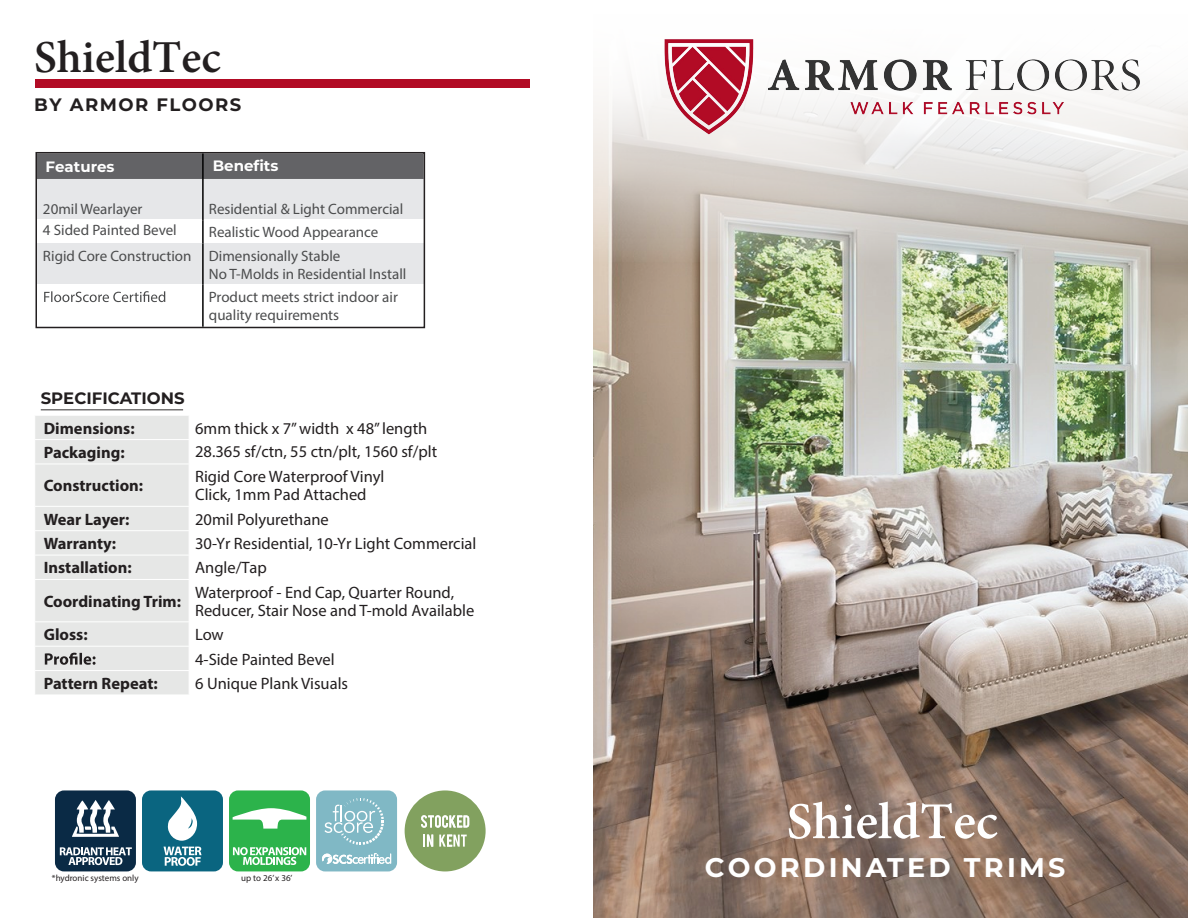
<style>
.page{position:relative;width:1188px;height:918px;background:#fff}
.page>*{position:absolute;margin:0;border:0;box-sizing:border-box;transform-origin:0 0}
.t1{font:700 51px "Adobe Hebrew";color:#fff}
.t2{font:700 45px "Adobe Hebrew";color:#231f20}
.t3{font:700 27px "Montserrat";letter-spacing:.12em;color:#fff}
.t4{font:700 18px "Montserrat";letter-spacing:.085em;color:#231f20}
.t5{font:16.5px/18px "Myriad Pro";color:#231f20}
.t6{font:700 16.5px "Myriad Pro";color:#231f20}
.t7{font:700 16.5px "Montserrat";color:#231f20}
.t8{font:15px/21px "Myriad Pro";color:#4b4c4d}
.t9{font:700 15px "Montserrat";color:#fff}
.t10{font:9px "Myriad Pro";color:#231f20}
</style>
<div class="page">
<img style="left:594px;top:261px;width:594px;height:657px">
<svg style="left:594px;top:78px;width:594px;height:183px;background:#d0ccc5"></svg>
<hr style="left:41px;top:409px;width:142px;height:1px;background:#231f20">
<div style="left:35px;top:416px;width:154px;height:279px;background:#e6e7e6"></div>
<div style="left:36px;top:178px;width:389px;height:41px;background:#e6e7e9"></div>
<div style="left:36px;top:243px;width:389px;height:41px;background:#e6e7e9"></div>
<div style="left:38px;top:155px;width:384px;height:24px;background:#636366"></div>
<hr style="left:202px;top:153px;width:2px;height:26px;background:#000">
<hr style="left:202px;top:179px;width:2px;height:41px;background:#000">
<hr style="left:202px;top:220px;width:2px;height:23px;background:#000">
<hr style="left:202px;top:243px;width:2px;height:42px;background:#000">
<hr style="left:202px;top:285px;width:2px;height:42px;background:#000">
<svg style="left:44px;top:291px;width:121px;height:11px"></svg>
<div style="left:35px;top:152px;width:390px;height:176px;border:2px solid #231f20"></div>
<div style="left:405px;top:790px;width:81px;height:81px;background:#82a15f;border-radius:50%"></div>
<svg style="left:421px;top:815px;width:48px;height:13px"></svg>
<svg style="left:424px;top:835px;width:9px;height:12px"></svg>
<svg style="left:439px;top:835px;width:28px;height:12px"></svg>
<div style="left:229px;top:790px;width:81px;height:81px;background:#2cb34b;border-radius:9px"></div>
<svg style="left:233px;top:847px;width:73px;height:18px"></svg>
<svg style="left:233px;top:808px;width:73px;height:21px"></svg>
<div style="left:142px;top:790px;width:81px;height:81px;background:#0a6580;border-radius:9px"></div>
<svg style="left:164px;top:847px;width:38px;height:19px"></svg>
<svg style="left:168px;top:796px;width:29px;height:45px"></svg>
<div style="left:55px;top:790px;width:81px;height:81px;background:#0a2a45;border-radius:9px"></div>
<svg style="left:60px;top:847px;width:72px;height:18px"></svg>
<svg style="left:72px;top:800px;width:47px;height:37px"></svg>
<div style="left:316px;top:790px;width:81px;height:81px;background:#80b8c5;border-radius:9px"></div>
<svg style="left:324px;top:798px;width:60px;height:47px"></svg>
<svg style="left:322px;top:853px;width:69px;height:11px"></svg>
<div style="left:35px;top:79px;width:495px;height:9px;background:#b20b25"></div>
<img style="left:647px;top:39px;width:515px;height:117px">
<h2 class="t2" style="left:34px;top:30px;width:188px">ShieldTec</h2>
<p class="t4" style="left:34px;top:91px;width:209px">BY ARMOR FLOORS</p>
<p class="t9" style="left:46px;top:156px;width:71px">Features</p>
<p class="t9" style="left:213px;top:155px;width:67px">Benefits</p>
<p class="t8" style="left:43px;top:198px;width:135px">20mil Wearlayer<br>4 Sided Painted Bevel</p>
<p class="t8" style="left:209px;top:198px;width:196px">Residential &amp; Light Commercial</p>
<p class="t8" style="left:209px;top:222px;width:171px">Realistic Wood Appearance</p>
<p class="t8" style="left:43px;top:245px;width:299px">Rigid Core Construction Dimensionally Stable</p>
<p class="t8" style="left:209px;top:262px;width:199px;line-height:23.2px">No T-Molds in Residential Install<br>Product meets strict indoor air</p>
<p class="t8" style="left:209px;top:304px;width:132px">quality requirements</p>
<p class="t7" style="left:41px;top:387px;width:145px">SPECIFICATIONS</p>
<p class="t6" style="left:44px;top:417px;width:92px">Dimensions:</p>
<p class="t5" style="left:195px;top:419px;width:234px">6mm thick x 7” width x 48” length</p>
<p class="t6" style="left:44px;top:442px;width:82px">Packaging:</p>
<p class="t5" style="left:195px;top:442px;width:244px">28.365 sf/ctn, 55 ctn/plt, 1560 sf/plt</p>
<p class="t6" style="left:44px;top:475px;width:101px">Construction:</p>
<p class="t5" style="left:195px;top:468px;width:191px">Rigid Core Waterproof Vinyl<br>Click, 1mm Pad Attached</p>
<p class="t6" style="left:44px;top:508px;width:87px">Wear Layer:</p>
<p class="t5" style="left:195px;top:510px;width:135px">20mil Polyurethane</p>
<p class="t6" style="left:44px;top:533px;width:74px">Warranty:</p>
<p class="t5" style="left:195px;top:534px;width:283px">30-Yr Residential, 10-Yr Light Commercial</p>
<p class="t6" style="left:44px;top:557px;width:90px">Installation:</p>
<p class="t5" style="left:195px;top:559px;width:73px">Angle/Tap</p>
<p class="t6" style="left:44px;top:591px;width:139px">Coordinating Trim:</p>
<p class="t5" style="left:195px;top:583px;width:281px">Waterproof - End Cap, Quarter Round,<br>Reducer, Stair Nose and T-mold Available</p>
<p class="t6" style="left:44px;top:624px;width:45px">Gloss:</p>
<p class="t5" style="left:195px;top:622px;width:141px;line-height:24.3px">Low<br>4-Side Painted Bevel</p>
<p class="t6" style="left:44px;top:673px;width:115px">Pattern Repeat:</p>
<p class="t5" style="left:195px;top:674px;width:154px">6 Unique Plank Visuals</p>
<p class="t10" style="left:52px;top:872px;width:88px">*hydronic systems only</p>
<p class="t10" style="left:241px;top:872px;width:53px">up to 26’ x 36’</p>
<h1 class="t1" style="left:787px;top:791px;width:213px">ShieldTec</h1>
<h3 class="t3" style="left:705px;top:848px;width:362px">COORDINATED TRIMS</h3>
</div>
